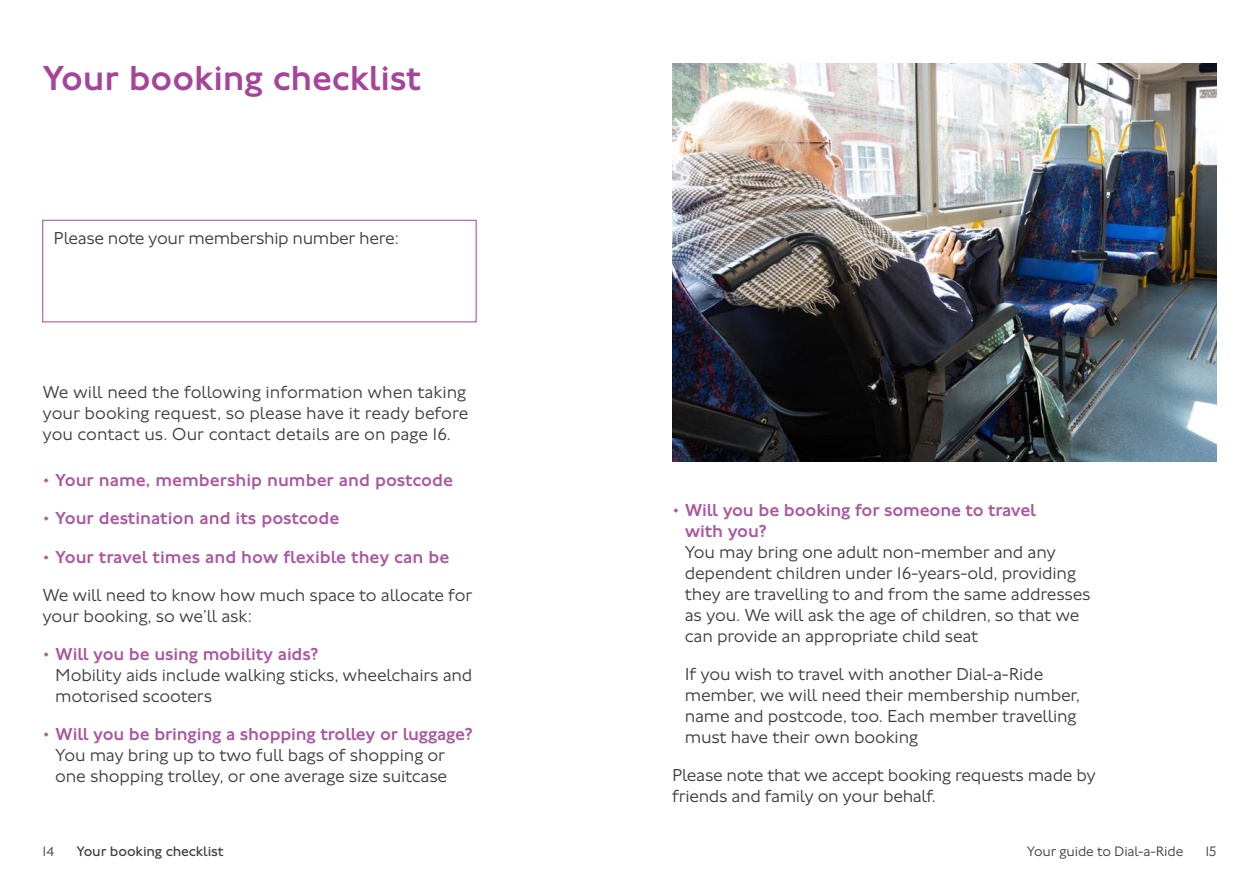
<style>
.page{position:relative;width:1259px;height:893px;background:#fff}
.page>*{position:absolute;margin:0;border:0;box-sizing:border-box;transform-origin:0 0}
.BodyCopy_12_14pt{font:500 36px "Johnston 100";letter-spacing:-.005em;color:#a54499}
.BodyCopy_12_14pt-2{font:300 18px/21px "Johnston 100";letter-spacing:-.01em;color:#3e3e3f}
.BodyCopy_12_14pt-3{font:500 18px "Johnston 100";color:#ac56a1}
.Folio_Right_10_10{font:300 14.25px "Johnston 100";letter-spacing:-.01em;color:#3e3e3f}
.Folio_Left_10_10{font:14.25px "Johnston 100";letter-spacing:-.01em;color:#3e3e3f}
.Folio_Left_10_10-2{font:300 14.25px "Johnston 100";color:#3e3e3f}
.s1{font-weight:500;color:#ac56a1}
</style>
<div class="page">
<img style="left:672px;top:64px;width:544px;height:397px">
<div style="left:43px;top:220px;width:433px;height:102px;border:1px solid #a54499"></div>
<p class="BodyCopy_12_14pt" style="left:43px;top:59px;width:380px">Your booking checklist</p>
<p class="BodyCopy_12_14pt-2" style="left:54px;top:228px;width:347px">Please note your membership number here:</p>
<p class="BodyCopy_12_14pt-2" style="left:43px;top:382px;width:427px;text-align:justify">We will need the following information when taking your booking request, so please have it ready before you contact us. Our contact details are on page 16.</p>
<p class="BodyCopy_12_14pt-3" style="left:43px;top:471px;width:412px">• Your name, membership number and postcode</p>
<p class="BodyCopy_12_14pt-3" style="left:43px;top:509px;width:298px">• Your destination and its postcode</p>
<p class="BodyCopy_12_14pt-3" style="left:43px;top:547px;width:408px">• Your travel times and how flexible they can be</p>
<p class="BodyCopy_12_14pt-2" style="left:43px;top:584px;width:431px">We will need to know how much space to allocate for your booking, so we’ll ask:</p>
<p class="BodyCopy_12_14pt-2" style="left:55px;top:643px;width:419px;text-indent:-13px"><span class="s1">• Will you be using mobility aids?<br></span>Mobility aids include walking sticks, wheelchairs and motorised scooters</p>
<p class="BodyCopy_12_14pt-2" style="left:55px;top:723px;width:419px;text-indent:-13px"><span class="s1">• Will you be bringing a shopping trolley or luggage?<br></span>You may bring up to two full bags of shopping or one shopping trolley, or one average size suitcase</p>
<p class="BodyCopy_12_14pt-2" style="left:685px;top:500px;width:407px;text-indent:-13px"><span class="s1">• Will you be booking for someone to travel<br>with you?<br></span>You may bring one adult non-member and any dependent children under 16-years-old, providing they are travelling to and from the same addresses as you. We will ask the age of children, so that we can provide an appropriate child seat</p>
<p class="BodyCopy_12_14pt-2" style="left:685px;top:664px;width:397px">If you wish to travel with another Dial-a-Ride member, we will need their membership number, name and postcode, too. Each member travelling must have their own booking</p>
<p class="BodyCopy_12_14pt-2" style="left:672px;top:765px;width:425px">Please note that we accept booking requests made by friends and family on your behalf.</p>
<p class="Folio_Left_10_10-2" style="left:43px;top:843px;width:14px">14</p>
<p class="Folio_Left_10_10" style="left:77px;top:843px;width:149px">Your booking checklist</p>
<p class="Folio_Right_10_10" style="left:1027px;top:843px;width:158px">Your guide to Dial-a-Ride</p>
<p class="Folio_Right_10_10" style="left:1205px;top:843px;width:13px">15</p>
</div>
